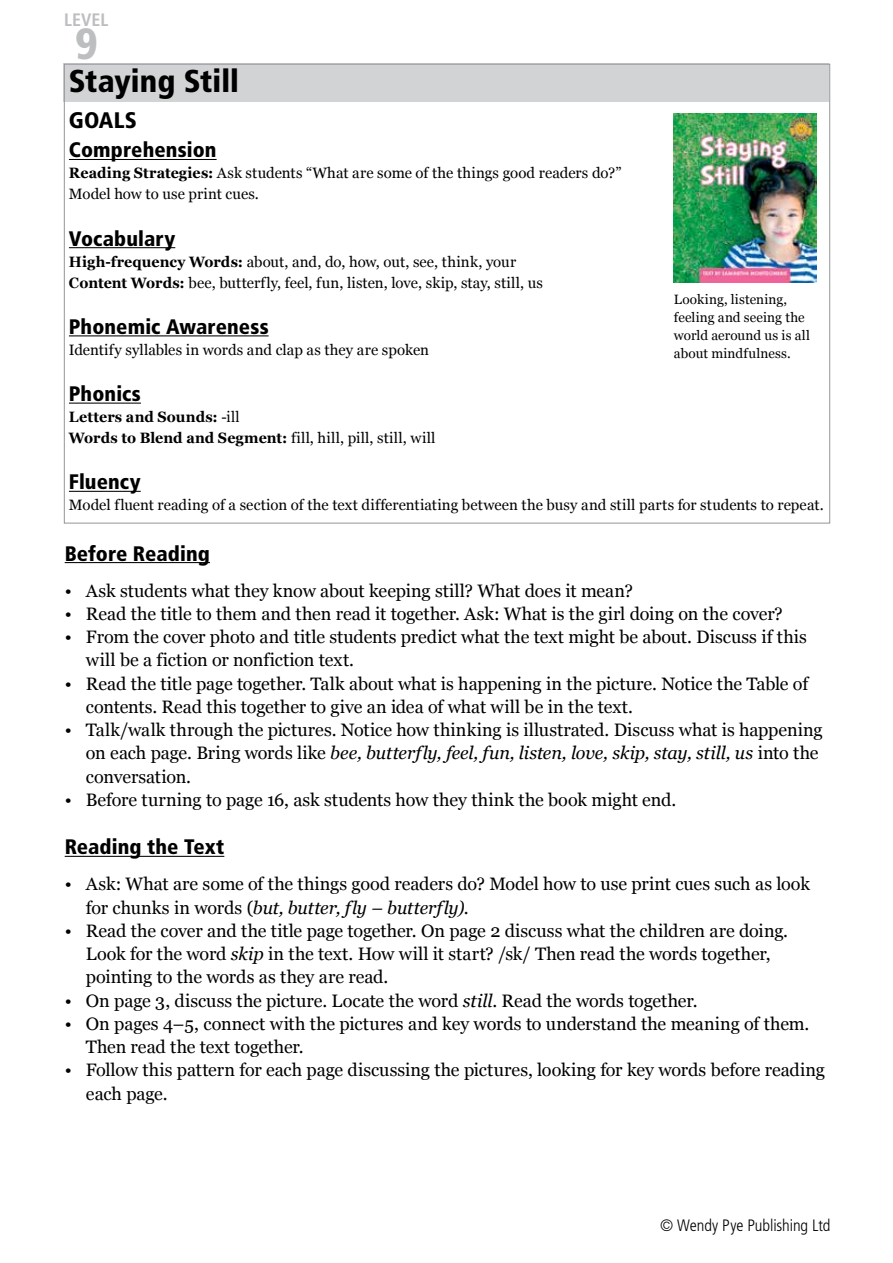
<style>
.page{position:relative;width:893px;height:1263px;background:#fff}
.page>*{position:absolute;margin:0;border:0;box-sizing:border-box;transform-origin:0 0}
.t1{font:900 condensed 43.5px "Frutiger";color:#bcbec0}
.t2{font:900 condensed 31.5px "Frutiger";letter-spacing:.005em;color:#000}
.t3{font:900 condensed 22.5px "Frutiger";letter-spacing:.005em;color:#000}
.t4{font:900 condensed 21px "Frutiger";letter-spacing:.005em;color:#000}
.t5{font:18px/23.2px "Georgia";letter-spacing:-.005em;color:#000}
.t6{font:700 condensed 18px "Frutiger";letter-spacing:.005em;color:#bcbec0}
.t7{font:300 condensed 16.5px "Frutiger";letter-spacing:-.005em;color:#000}
.t8{font:15px/21px "Georgia";letter-spacing:.005em;color:#000}
.t9{font:700 15px/21px "Georgia";letter-spacing:.015em;color:#000;scale:.95 1}
.t10{font:13.5px/18px "Georgia";letter-spacing:.01em;color:#000}
.s1{font-weight:700}
.s2{font-weight:400}
.s3{font-style:italic}
</style>
<div class="page">
<div style="left:63px;top:64px;width:766px;height:38px;background:#d1d3d4"></div>
<hr style="left:69px;top:159px;width:148px;height:1px;background:#000">
<hr style="left:69px;top:247px;width:106px;height:1px;background:#000">
<hr style="left:69px;top:335px;width:200px;height:1px;background:#000">
<hr style="left:69px;top:403px;width:72px;height:1px;background:#000">
<hr style="left:69px;top:491px;width:72px;height:1px;background:#000">
<hr style="left:65px;top:562px;width:145px;height:1px;background:#000">
<hr style="left:65px;top:856px;width:159px;height:1px;background:#000">
<img style="left:674px;top:114px;width:143px;height:169px">
<p class="t6" style="left:64px;top:9px;width:46px">LEVEL</p>
<h1 class="t1" style="left:75px;top:18px;width:24px">9</h1>
<h2 class="t2" style="left:69px;top:63px;width:172px">Staying Still</h2>
<p class="t3" style="left:69px;top:107px;width:69px">GOALS</p>
<p class="t4" style="left:69px;top:137px;width:149px">Comprehension</p>
<p class="t8" style="left:69px;top:163px;width:554px"><span class="s1">Reading Strategies:</span> Ask students “What are some of the things good readers do?”<br>Model how to use print cues.</p>
<p class="t4" style="left:69px;top:226px;width:108px">Vocabulary</p>
<p class="t8" style="left:69px;top:251px;width:475px"><span class="s1">High-frequency Words:</span> about, and, do, how, out, see, think, your<br><span class="s1">Content Words:</span> bee, butterfly, feel, fun, listen, love, skip, stay, still, us</p>
<p class="t4" style="left:69px;top:314px;width:201px">Phonemic Awareness</p>
<p class="t8" style="left:69px;top:339px;width:362px">Identify syllables in words and clap as they are spoken</p>
<p class="t4" style="left:69px;top:381px;width:73px">Phonics</p>
<p class="t9" style="left:69px;top:406px;width:387px">Letters and Sounds: <span class="s2">-ill<br></span>Words to Blend and Segment: <span class="s2">fill, hill, pill, still, will</span></p>
<p class="t4" style="left:69px;top:469px;width:73px">Fluency</p>
<p class="t8" style="left:69px;top:494px;width:756px">Model fluent reading of a section of the text differentiating between the busy and still parts for students to repeat.</p>
<p class="t10" style="left:674px;top:291px;width:137px">Looking, listening, feeling and seeing the world aeround us is all about mindfulness.</p>
<p class="t4" style="left:65px;top:540px;width:147px">Before Reading</p>
<p class="t5" style="left:65px;top:579px;width:570px">• Ask students what they know about keeping still? What does it mean?</p>
<p class="t5" style="left:65px;top:602px;width:719px">• Read the title to them and then read it together. Ask: What is the girl doing on the cover?</p>
<p class="t5" style="left:86px;top:625px;width:723px;text-indent:-21px">• From the cover photo and title students predict what the text might be about. Discuss if this will be a fiction or nonfiction text.</p>
<p class="t5" style="left:86px;top:672px;width:724px;text-indent:-21px">• Read the title page together. Talk about what is happening in the picture. Notice the Table of contents. Read this together to give an idea of what will be in the text.</p>
<p class="t5" style="left:86px;top:718px;width:738px;text-indent:-21px">• Talk/walk through the pictures. Notice how thinking is illustrated. Discuss what is happening on each page. Bring words like <span class="s3">bee, butterfly, feel, fun, listen, love, skip, stay, still, us</span> into the conversation.</p>
<p class="t5" style="left:65px;top:788px;width:613px">• Before turning to page 16, ask students how they think the book might end.</p>
<p class="t4" style="left:65px;top:834px;width:161px">Reading the Text</p>
<p class="t5" style="left:86px;top:872px;width:726px;text-indent:-21px">• Ask: What are some of the things good readers do? Model how to use print cues such as look for chunks in words (<span class="s3">but, butter, fly – butterfly)</span>.</p>
<p class="t5" style="left:86px;top:919px;width:704px;text-indent:-21px">• Read the cover and the title page together. On page 2 discuss what the children are doing.<br>Look for the word <span class="s3">skip</span> in the text. How will it start? /sk/ Then read the words together, pointing to the words as they are read.</p>
<p class="t5" style="left:65px;top:989px;width:634px">• On page 3, discuss the picture. Locate the word <span class="s3">still</span>. Read the words together.</p>
<p class="t5" style="left:86px;top:1012px;width:725px;text-indent:-21px">• On pages 4–5, connect with the pictures and key words to understand the meaning of them.<br>Then read the text together.</p>
<p class="t5" style="left:86px;top:1058px;width:741px;text-indent:-21px">• Follow this pattern for each page discussing the pictures, looking for key words before reading each page.</p>
<p class="t7" style="left:660px;top:1215px;width:172px">© Wendy Pye Publishing Ltd</p>
</div>
